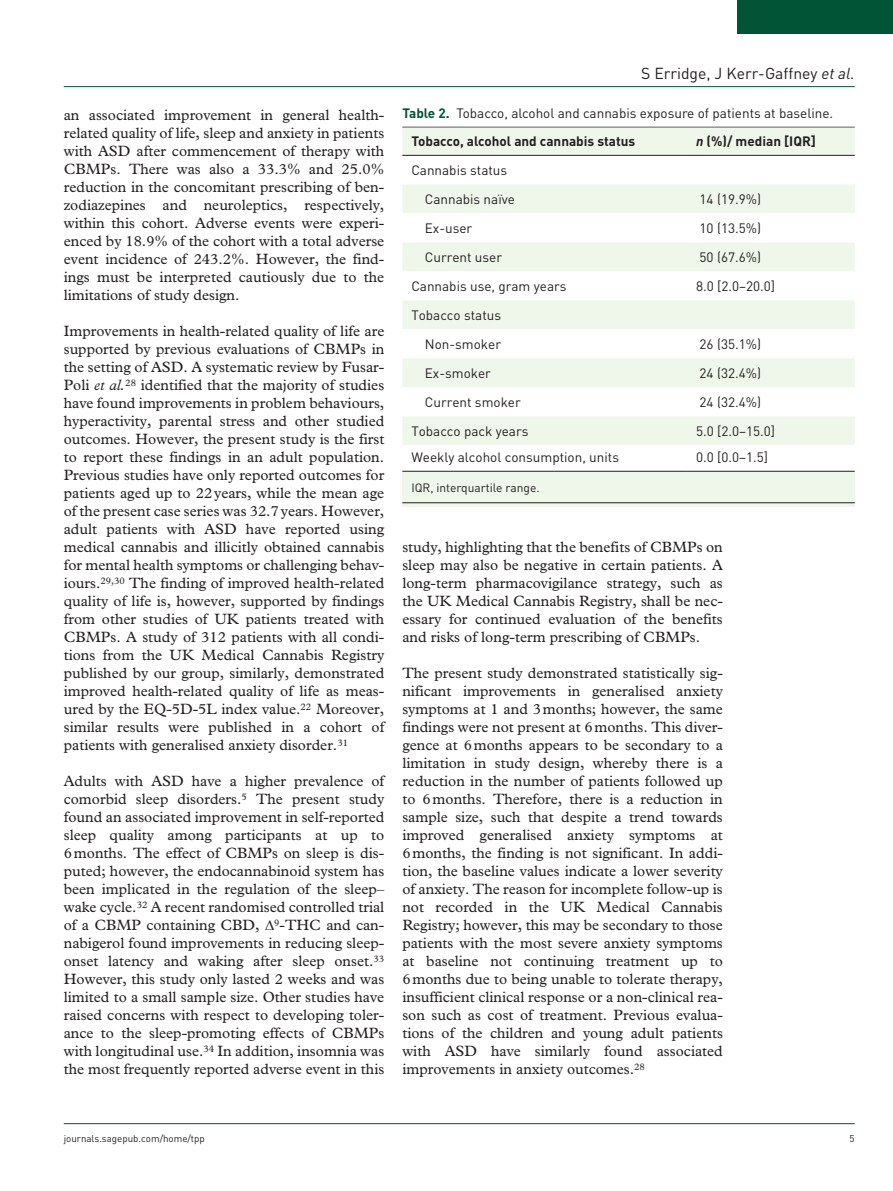
<style>
.page{position:relative;width:893px;height:1191px;background:#fff}
.page>*{position:absolute;margin:0;border:0;box-sizing:border-box;transform-origin:0 0}
.t1{font:15.75px "DIN";color:#231f20}
.t2{font:15px/18px "Plantin Std";color:#231f20;text-align:justify}
.t3{font:13.5px/29px "DIN";color:#231f20}
.t4{font:700 13.5px "DIN";color:#231f20}
.t5{font:12px "DIN";color:#231f20}
.t6{font:9.75px "DIN";color:#231f20}
.s1{font-style:italic}
.s2{font-weight:700;color:#015436}
.s3{font-weight:700}
</style>
<div class="page">
<hr style="left:64px;top:86px;width:791px;height:1px;background:#015436">
<hr style="left:64px;top:1123px;width:791px;height:1px;background:#015436">
<div style="left:738px;top:0;width:155px;height:34px;background:#015436"></div>
<div style="left:402px;top:471px;width:453px;height:36px;background:#eff7ea"></div>
<hr style="left:402px;top:127px;width:453px;height:1px;background:#231f20">
<hr style="left:402px;top:502px;width:453px;height:1px;background:#231f20">
<div style="left:402px;top:128px;width:453px;height:27px;background:#eff7ea"></div>
<svg style="left:402px;top:185px;width:453px;height:286px"></svg>
<hr style="left:402px;top:155px;width:285px;height:1px;background:#231f20">
<hr style="left:687px;top:155px;width:168px;height:1px;background:#231f20">
<hr style="left:402px;top:471px;width:285px;height:1px;background:#231f20">
<hr style="left:687px;top:471px;width:168px;height:1px;background:#231f20">
<p class="t2" style="left:64px;top:106px;width:322px">an associated improvement in general health&shy;related quality of life, sleep and anxiety in patients with ASD after commencement of therapy with CBMPs. There was also a 33.3% and 25.0% reduction in the concomitant prescribing of ben&shy;zodiazepines and neuroleptics, respectively, within this cohort. Adverse events were experi&shy;enced by 18.9% of the cohort with a total adverse event incidence of 243.2%. However, the find&shy;ings must be interpreted cautiously due to the limitations of study design.</p>
<p class="t2" style="left:64px;top:322px;width:322px">Improvements in health-related quality of life are supported by previous evaluations of CBMPs in the setting of ASD. A systematic review by Fusar-Poli <span class="s1">et al.</span><sup>28</sup> identified that the majority of studies have found improvements in problem behaviours, hyperactivity, parental stress and other studied outcomes. However, the present study is the first to report these findings in an adult population.<br>Previous studies have only reported outcomes for patients aged up to 22years, while the mean age of the present case series was 32.7years. However, adult patients with ASD have reported using medical cannabis and illicitly obtained cannabis for mental health symptoms or challenging behav&shy;iours.<sup>29,30</sup> The finding of improved health-related quality of life is, however, supported by findings from other studies of UK patients treated with CBMPs. A study of 312 patients with all condi&shy;tions from the UK Medical Cannabis Registry published by our group, similarly, demonstrated improved health-related quality of life as meas&shy;ured by the EQ-5D-5L index value.<sup>22</sup> Moreover, similar results were published in a cohort of patients with generalised anxiety disorder.<sup>31</sup></p>
<p class="t2" style="left:64px;top:772px;width:322px">Adults with ASD have a higher prevalence of comorbid sleep disorders.<sup>5</sup> The present study found an associated improvement in self-reported sleep quality among participants at up to 6months. The effect of CBMPs on sleep is dis&shy;puted; however, the endocannabinoid system has been implicated in the regulation of the sleep– wake cycle.<sup>32</sup> A recent randomised controlled trial of a CBMP containing CBD, <sup>9</sup>-THC and can&shy;nabigerol found improvements in reducing sleep&shy;onset latency and waking after sleep onset.<sup>33<br></sup>However, this study only lasted 2 weeks and was limited to a small sample size. Other studies have raised concerns with respect to developing toler&shy;ance to the sleep-promoting effects of CBMPs with longitudinal use.<sup>34</sup> In addition, insomnia was the most frequently reported adverse event in this</p>
<p class="t1" style="left:641px;top:63px;width:215px">S Erridge, J Kerr-Gaffney <span class="s1">et al.</span></p>
<p class="t3" style="left:411px;top:98px;width:423px;line-height:28.5px;text-indent:-9px"><span class="s2">Table 2.</span> Tobacco, alcohol and cannabis exposure of patients at baseline.<br><span class="s3">Tobacco, alcohol and cannabis status</span></p>
<p class="t4" style="left:696px;top:133px;width:121px"><span class="s1">n</span> (%)/ median [IQR]</p>
<p class="t3" style="left:425px;top:156px;width:92px;text-indent:-14px">Cannabis status<br>Cannabis naïve</p>
<p class="t3" style="left:700px;top:185px;width:63px">14 (19.9%)</p>
<p class="t3" style="left:425px;top:214px;width:49px">Ex-user</p>
<p class="t3" style="left:700px;top:214px;width:63px">10 (13.5%)</p>
<p class="t3" style="left:425px;top:243px;width:79px">Current user</p>
<p class="t3" style="left:700px;top:243px;width:63px">50 (67.6%)</p>
<p class="t3" style="left:411px;top:272px;width:157px">Cannabis use, gram years</p>
<p class="t3" style="left:696px;top:272px;width:81px">8.0 [2.0–20.0]</p>
<p class="t3" style="left:411px;top:301px;width:91px;text-align:right">Tobacco status<br>Non-smoker</p>
<p class="t3" style="left:700px;top:330px;width:63px">26 (35.1%)</p>
<p class="t3" style="left:425px;top:359px;width:68px">Ex-smoker</p>
<p class="t3" style="left:700px;top:359px;width:63px">24 (32.4%)</p>
<p class="t3" style="left:425px;top:388px;width:97px">Current smoker</p>
<p class="t3" style="left:700px;top:388px;width:63px">24 (32.4%)</p>
<p class="t3" style="left:411px;top:417px;width:119px">Tobacco pack years</p>
<p class="t3" style="left:696px;top:417px;width:81px">5.0 [2.0–15.0]</p>
<p class="t3" style="left:411px;top:443px;width:209px">Weekly alcohol consumption, units</p>
<p class="t3" style="left:696px;top:443px;width:74px">0.0 [0.0–1.5]</p>
<p class="t5" style="left:411px;top:480px;width:130px">IQR, interquartile range.</p>
<p class="t2" style="left:402px;top:538px;width:322px">study, highlighting that the benefits of CBMPs on sleep may also be negative in certain patients. A long-term pharmacovigilance strategy, such as the UK Medical Cannabis Registry, shall be nec&shy;essary for continued evaluation of the benefits and risks of long-term prescribing of CBMPs.</p>
<p class="t2" style="left:402px;top:664px;width:322px">The present study demonstrated statistically sig&shy;nificant improvements in generalised anxiety symptoms at 1 and 3months; however, the same findings were not present at 6months. This diver&shy;gence at 6months appears to be secondary to a limitation in study design, whereby there is a reduction in the number of patients followed up to 6months. Therefore, there is a reduction in sample size, such that despite a trend towards improved generalised anxiety symptoms at 6months, the finding is not significant. In addi&shy;tion, the baseline values indicate a lower severity of anxiety. The reason for incomplete follow-up is not recorded in the UK Medical Cannabis Registry; however, this may be secondary to those patients with the most severe anxiety symptoms at baseline not continuing treatment up to 6months due to being unable to tolerate therapy, insufficient clinical response or a non-clinical rea&shy;son such as cost of treatment. Previous evalua&shy;tions of the children and young adult patients with ASD have similarly found associated improvements in anxiety outcomes.<sup>28</sup></p>
<p class="t6" style="left:64px;top:1132px;width:143px">journals.sagepub.com/home/tpp</p>
<p class="t6" style="left:850px;top:1132px;width:7px">5</p>
</div>
